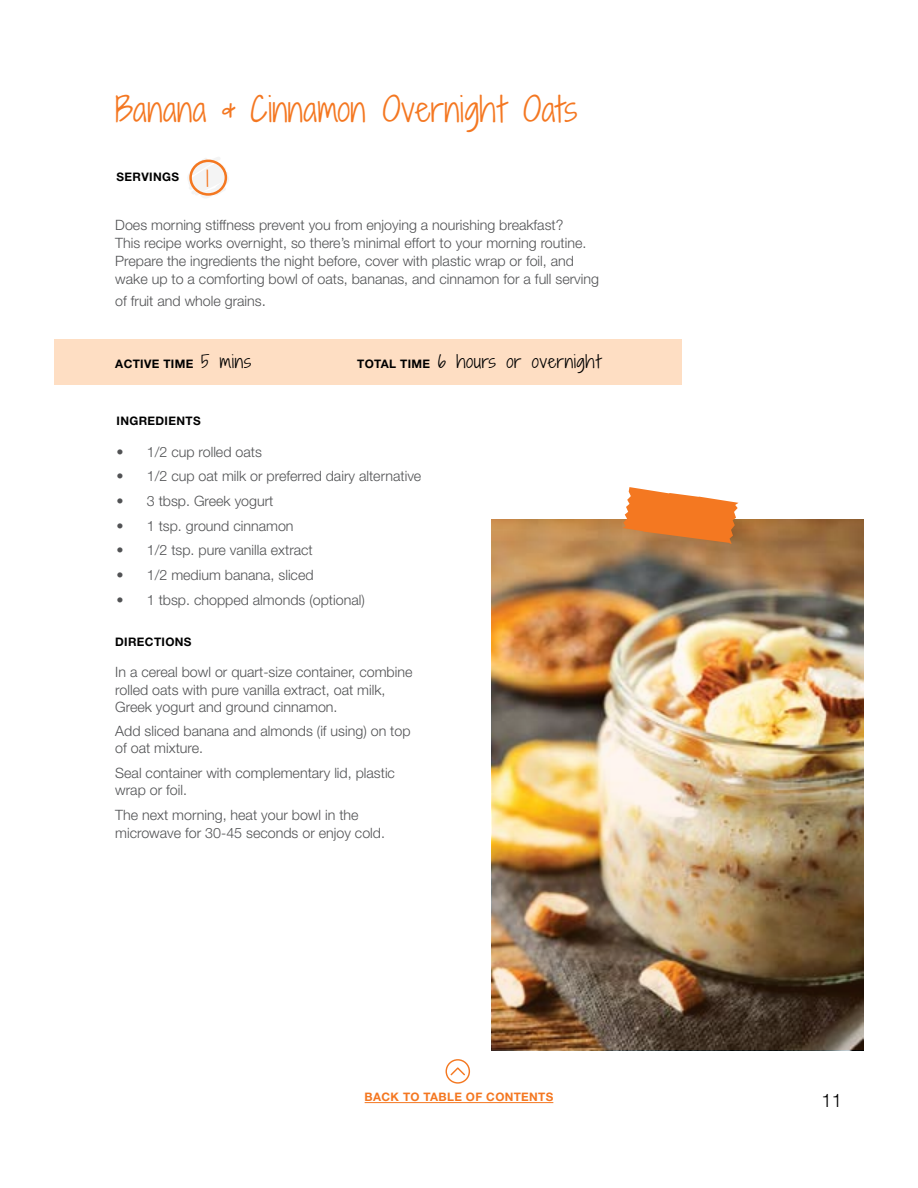
<style>
.page{position:relative;width:918px;height:1188px;background:#fff}
.page>*{position:absolute;margin:0;border:0;box-sizing:border-box;transform-origin:0 0}
.t1{font:33px "Shadows Into Light Two";letter-spacing:.01em;color:#f47721}
.t2{font:21.45px "Shadows Into Light Two";color:#f47721;scale:1.1 1}
.t3{font:300 18.6px "Helvetica Neue LT Std";color:#000}
.t4{font:16.8px "Shadows Into Light Two";letter-spacing:.03em;color:#000;scale:1.1 1}
.t5{font:300 14.25px/17.1px "Helvetica Neue LT Std";color:#515254}
.t6{font:700 11.7px "Helvetica Neue LT Std";letter-spacing:.03em;color:#000}
.t7{font:700 11.7px "Helvetica Neue LT Std";letter-spacing:.03em;color:#f47721}
.s1{font-size:15.15px}
.s2{font-family:"Shadows Into Light Two";font-weight:400;font-size:16.8px}
.s3{font-family:"Helvetica Neue LT Std";font-weight:700;font-size:11.7px}
</style>
<div class="page">
<div style="left:54px;top:339px;width:627px;height:46px;background:#fedec3"></div>
<svg style="left:188px;top:157px;width:41px;height:41px"></svg>
<div style="left:189px;top:160px;width:38px;height:36px;border:3px solid #f47821;border-radius:50%"></div>
<img style="left:492px;top:520px;width:371px;height:530px">
<svg style="left:622px;top:487px;width:117px;height:57px"></svg>
<svg style="left:446px;top:1060px;width:23px;height:23px"></svg>
<hr style="left:365px;top:1102px;width:188px;height:1px;background:#f47721">
<div style="left:446px;top:1059px;width:24px;height:25px;border:1px solid #f47821;border-radius:50%"></div>
<svg style="left:449px;top:1066px;width:17px;height:11px"></svg>
<h1 class="t1" style="left:115px;top:86px;width:464px">Banana &amp; Cinnamon Overnight Oats</h1>
<p class="t6" style="left:117px;top:170px;width:64px">SERVINGS</p>
<h2 class="t2" style="left:206px;top:163px;width:4px">1</h2>
<p class="t5" style="left:115px;top:215px;width:485px;line-height:18px">Does morning stiffness prevent you from enjoying a nourishing breakfast?<br>This recipe works overnight, so there’s minimal effort to your morning routine.<br>Prepare the ingredients the night before, cover with plastic wrap or foil, and wake up to a comforting bowl of oats, bananas, and cinnamon for a full serving</p>
<p class="t5" style="left:115px;top:292px;width:152px">of fruit and whole grains<span class="s1">.</span></p>
<p class="t6" style="left:115px;top:357px;width:137px">ACTIVE TIME <span class="s2">5 mins</span></p>
<p class="t4" style="left:357px;top:349px;width:223px"><span class="s3">TOTAL TIME</span> 6 hours or overnight</p>
<p class="t6" style="left:117px;top:414px;width:86px">INGREDIENTS</p>
<p class="t5" style="left:117px;top:443px;width:147px">• 1/2 cup rolled oats</p>
<p class="t5" style="left:117px;top:467px;width:306px">• 1/2 cup oat milk or preferred dairy alternative</p>
<p class="t5" style="left:117px;top:492px;width:158px">• 3 tbsp. Greek yogurt</p>
<p class="t5" style="left:117px;top:517px;width:178px">• 1 tsp. ground cinnamon</p>
<p class="t5" style="left:117px;top:541px;width:198px">• 1/2 tsp. pure vanilla extract</p>
<p class="t5" style="left:117px;top:566px;width:199px">• 1/2 medium banana, sliced</p>
<p class="t5" style="left:117px;top:591px;width:250px">• 1 tbsp. chopped almonds (optional)</p>
<p class="t6" style="left:115px;top:635px;width:78px">DIRECTIONS</p>
<p class="t5" style="left:115px;top:663px;width:299px">In a cereal bowl or quart-size container, combine rolled oats with pure vanilla extract, oat milk,<br>Greek yogurt and ground cinnamon.</p>
<p class="t5" style="left:115px;top:722px;width:297px">Add sliced banana and almonds (if using) on top of oat mixture.</p>
<p class="t5" style="left:115px;top:764px;width:281px">Seal container with complementary lid, plastic wrap or foil.</p>
<p class="t5" style="left:115px;top:805px;width:271px;line-height:18.1px">The next morning, heat your bowl in the microwave for 30-45 seconds or enjoy cold.</p>
<p class="t7" style="left:365px;top:1090px;width:190px">BACK TO TABLE OF CONTENTS</p>
<h3 class="t3" style="left:821px;top:1089px;width:22px">11</h3>
</div>
